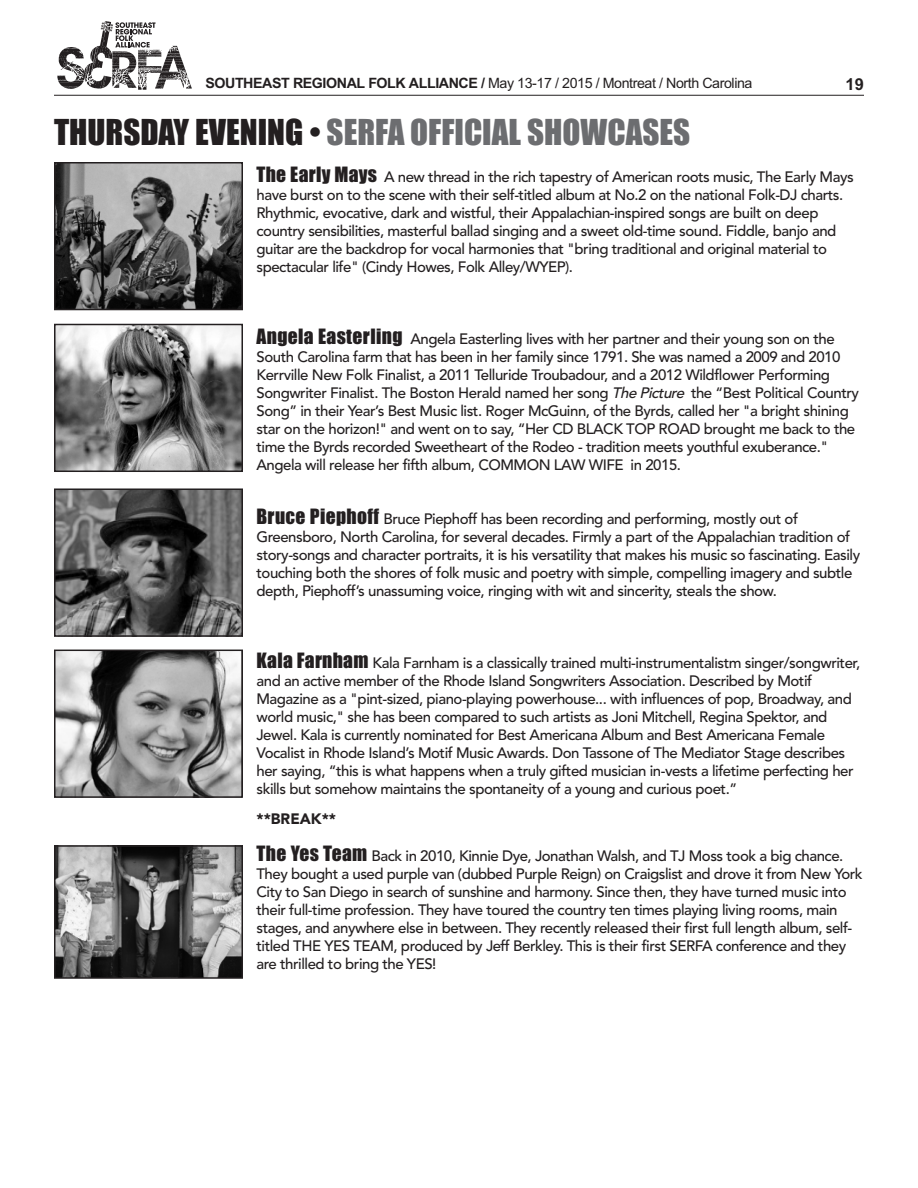
<style>
.page{position:relative;width:918px;height:1188px;background:#fff}
.page>*{position:absolute;margin:0;border:0;box-sizing:border-box;transform-origin:0 0}
.t1{font:33px "Impact";color:#6c6d70}
.t2{font:700 16.5px "Arial";color:#231f20}
.t3{font:500 15px/18px "Avenir";letter-spacing:-.03em;color:#231f20}
.t4{font:900 15px "Avenir";color:#231f20}
.t5{font:14.25px "Arial";letter-spacing:-.03em;color:#231f20}
.s1{font-weight:700}
.s2{color:#231f20}
.s3{font-family:"Impact";font-weight:400;font-size:19.5px}
.s4{font-style:italic}
</style>
<div class="page">
<svg style="left:57px;top:21px;width:135px;height:69px"></svg>
<hr style="left:54px;top:95px;width:810px;height:1px;background:#231f20">
<img style="left:57px;top:165px;width:183px;height:142px">
<div style="left:54px;top:162px;width:189px;height:148px;border:2px solid #231f20"></div>
<img style="left:57px;top:327px;width:183px;height:142px">
<div style="left:54px;top:324px;width:189px;height:148px;border:2px solid #231f20"></div>
<img style="left:57px;top:491px;width:183px;height:143px">
<div style="left:54px;top:488px;width:189px;height:149px;border:2px solid #231f20"></div>
<img style="left:57px;top:653px;width:183px;height:142px">
<div style="left:54px;top:650px;width:189px;height:148px;border:2px solid #231f20"></div>
<img style="left:57px;top:848px;width:183px;height:128px">
<div style="left:54px;top:845px;width:189px;height:134px;border:2px solid #231f20"></div>
<p class="t5" style="left:205px;top:73px;width:549px"><span class="s1">SOUTHEAST REGIONAL FOLK ALLIANCE /</span> May 13-17 / 2015 / Montreat / North Carolina</p>
<p class="t2" style="left:846px;top:73px;width:20px">19</p>
<h1 class="t1" style="left:54px;top:112px;width:638px"><span class="s2">THURSDAY EVENING •</span> SERFA OFFICIAL SHOWCASES</h1>
<p class="t3" style="left:256px;top:168px;width:599px"><span class="s3">The Early Mays</span> A new thread in the rich tapestry of American roots music, The Early Mays have burst on to the scene with their self-titled album at No.2 on the national Folk-DJ charts.<br>Rhythmic, evocative, dark and wistful, their Appalachian-inspired songs are built on deep country sensibilities, masterful ballad singing and a sweet old-time sound. Fiddle, banjo and guitar are the backdrop for vocal harmonies that "bring traditional and original material to spectacular life" (Cindy Howes, Folk Alley/WYEP).</p>
<p class="t3" style="left:256px;top:330px;width:604px"><span class="s3">Angela Easterling</span> Angela Easterling lives with her partner and their young son on the South Carolina farm that has been in her family since 1791. She was named a 2009 and 2010<br>Kerrville New Folk Finalist, a 2011 Telluride Troubadour, and a 2012 Wildflower Performing Songwriter Finalist. The Boston Herald named her song <span class="s4">ThePicture</span> the “Best Political Country Song” in their Year’s Best Music list. Roger McGuinn, of the Byrds, called her "a bright shining star on the horizon!" and went on to say, “Her CD BLACK TOP ROAD brought me back to the time the Byrds recorded Sweetheart of the Rodeo - tradition meets youthful exuberance." Angela will release her fifth album, COMMON LAW WIFE in 2015.</p>
<p class="t3" style="left:256px;top:510px;width:605px"><span class="s3">Bruce Piephoff</span> Bruce Piephoff has been recording and performing, mostly out of Greensboro, North Carolina, for several decades. Firmly a part of the Appalachian tradition of story-songs and character portraits, it is his versatility that makes his music so fascinating. Easily touching both the shores of folk music and poetry with simple, compelling imagery and subtle depth, Piephoff’s unassuming voice, ringing with wit and sincerity, steals the show.</p>
<p class="t3" style="left:256px;top:654px;width:605px"><span class="s3">Kala Farnham</span> Kala Farnham is a classically trained multi-instrumentalistm singer/songwriter, and an active member of the Rhode Island Songwriters Association. Described by Motif Magazine as a "pint-sized, piano-playing powerhouse... with influences of pop, Broadway, and world music," she has been compared to such artists as Joni Mitchell, Regina Spektor, and Jewel. Kala is currently nominated for Best Americana Album and Best Americana Female Vocalist in Rhode Island’s Motif Music Awards. Don Tassone of The Mediator Stage describes her saying, “this is what happens when a truly gifted musician in-vests a lifetime perfecting her skills but somehow maintains the spontaneity of a young and curious poet.”</p>
<p class="t4" style="left:256px;top:810px;width:81px">**BREAK**</p>
<p class="t3" style="left:256px;top:848px;width:608px"><span class="s3">The Yes Team</span> Back in 2010, Kinnie Dye, Jonathan Walsh, and TJ Moss took a big chance.<br>They bought a used purple van (dubbed Purple Reign) on Craigslist and drove it from New York City to San Diego in search of sunshine and harmony. Since then, they have turned music into their full-time profession. They have toured the country ten times playing living rooms, main stages, and anywhere else in between. They recently released their first full length album, self&shy;titled THE YES TEAM, produced by Jeff Berkley. This is their first SERFA conference and they are thrilled to bring the YES!</p>
</div>
